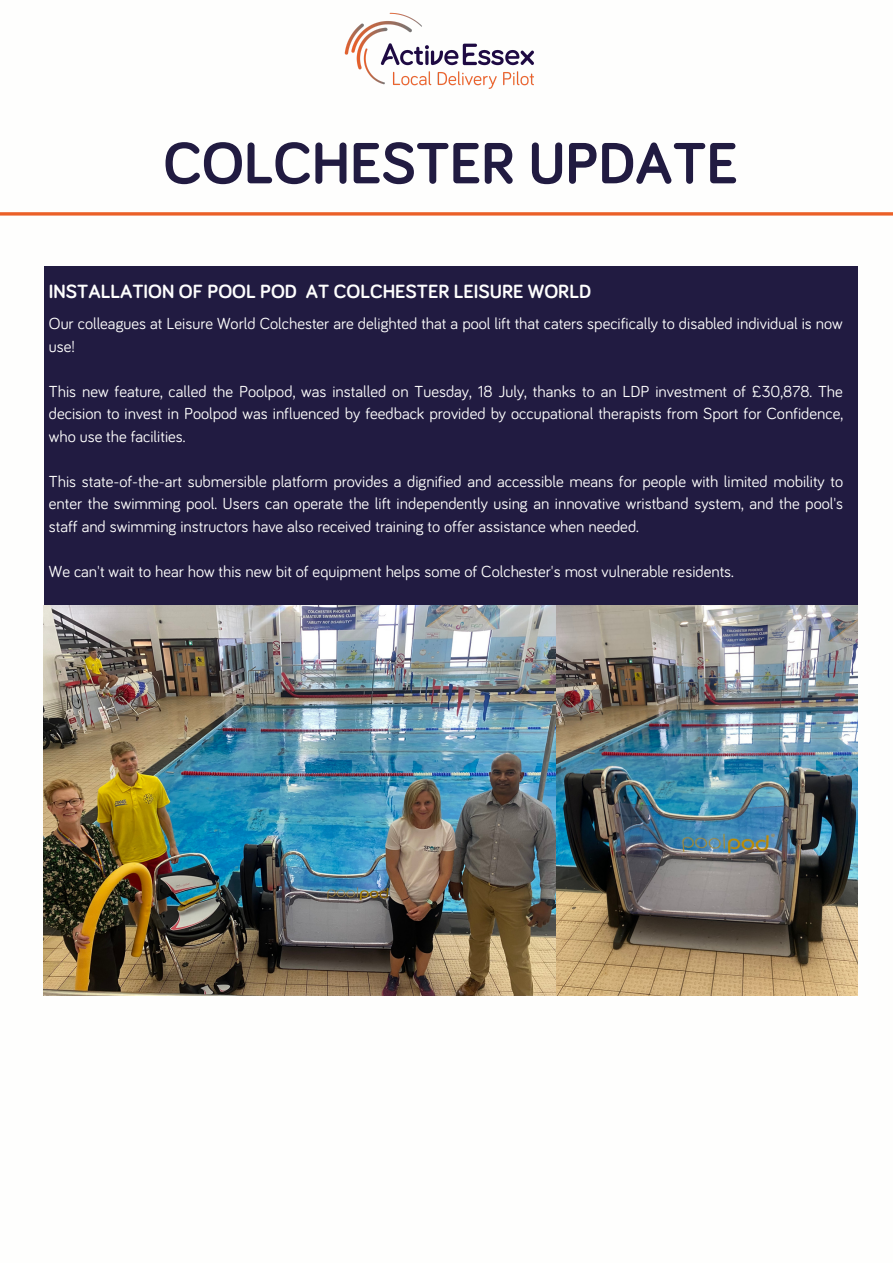
<style>
.page{position:relative;width:893px;height:1264px;background:#fff}
.page>*{position:absolute;margin:0;border:0;box-sizing:border-box;transform-origin:0 0}
.t1{font:700 60px "Bariol";color:#211b41}
.t2{font:700 19.8px "Bariol";color:#fefefd}
.t3{font:16.5px/22.5px "Bariol";color:#fefefd;text-align:justify}
</style>
<div class="page">
<img style="left:344px;top:12px;width:190px;height:77px">
<hr style="left:0;top:212px;width:892px;height:3px;background:#eb6028">
<div style="left:44px;top:266px;width:813px;height:384px;background:#211b41"></div>
<img style="left:44px;top:605px;width:813px;height:390px">
<p class="t1" style="left:163px;top:136px;width:576px">COLCHESTER UPDATE</p>
<p class="t2" style="left:49px;top:282px;width:543px">INSTALLATION OF POOL POD AT COLCHESTER LEISURE WORLD</p>
<p class="t3" style="left:49px;top:313px;width:795px">Our colleagues at Leisure World Colchester are delighted that a pool lift that caters specifically to disabled individual is now use!</p>
<p class="t3" style="left:49px;top:381px;width:795px">This new feature, called the Poolpod, was installed on Tuesday, 18 July, thanks to an LDP investment of £30,878. The decision to invest in Poolpod was influenced by feedback provided by occupational therapists from Sport for Confidence, who use the facilities.</p>
<p class="t3" style="left:49px;top:471px;width:795px">This state-of-the-art submersible platform provides a dignified and accessible means for people with limited mobility to enter the swimming pool. Users can operate the lift independently using an innovative wristband system, and the pool's staff and swimming instructors have also received training to offer assistance when needed.</p>
<p class="t3" style="left:49px;top:561px;width:686px">We can't wait to hear how this new bit of equipment helps some of Colchester's most vulnerable residents.</p>
</div>
